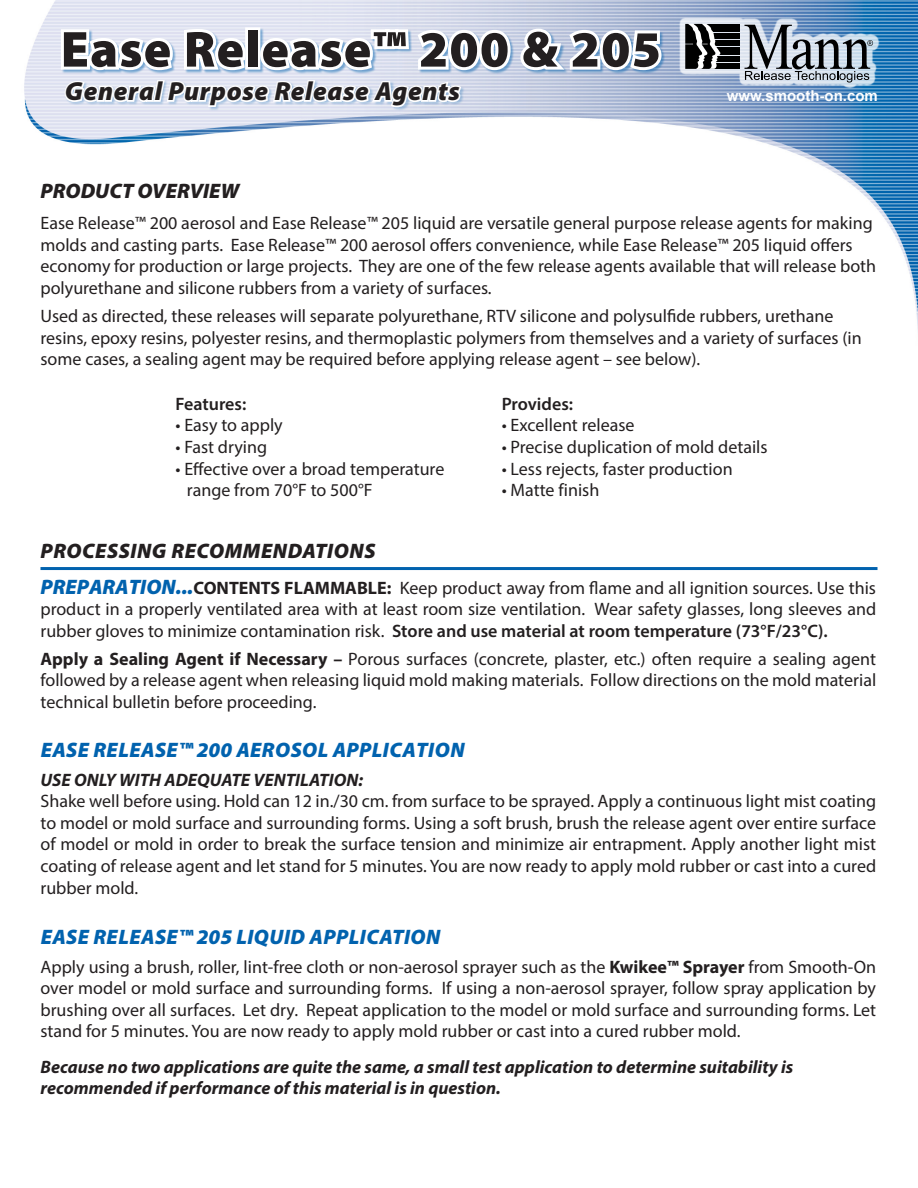
<style>
.page{position:relative;width:918px;height:1188px;background:#fff}
.page>*{position:absolute;margin:0;border:0;box-sizing:border-box;transform-origin:0 0}
.t1{font:900 51px "Myriad Pro";letter-spacing:.025em;color:#231f20}
.t2{font:italic 900 26.25px "Myriad Pro";letter-spacing:.025em;color:#231f20}
.t3{font:italic 900 21px "Myriad Pro";letter-spacing:.02em;color:#0162ae}
.t4{font:italic 900 21px "Myriad Pro";letter-spacing:.025em;color:#231f20}
.t5{font:italic 900 21px "Myriad Pro";color:#231f20}
.t6{font:18px/21.6px "Myriad Pro";color:#231f20;text-align:justify}
.t7{font:italic 700 18px/21.6px "Myriad Pro";color:#231f20}
.t8{font:600 18px "Myriad Pro";color:#231f20}
.t9{font:700 15px "Arial";color:#fff}
.s1{font-weight:900;font-style:italic;font-size:21px;color:#0162ae}
.s2{font-weight:700}
.s3{font-weight:600}
</style>
<div class="page">
<img style="left:24px;top:0;width:894px;height:330px">
<svg style="left:58px;top:22px;width:607px;height:96px"></svg>
<hr style="left:40px;top:567px;width:838px;height:3px;background:#0162ae">
<div style="left:679px;top:17px;width:200px;height:72px;background:#fff;opacity:.75"></div>
<hr style="left:706px;top:24px;width:33px;height:1px;background:#000">
<hr style="left:706px;top:68px;width:33px;height:1px;background:#000">
<hr style="left:706px;top:26px;width:33px;height:1px;background:#000">
<hr style="left:706px;top:29px;width:33px;height:1px;background:#000">
<hr style="left:706px;top:31px;width:33px;height:1px;background:#000">
<hr style="left:706px;top:33px;width:33px;height:1px;background:#000">
<hr style="left:706px;top:35px;width:33px;height:2px;background:#000">
<hr style="left:706px;top:38px;width:33px;height:1px;background:#000">
<hr style="left:706px;top:40px;width:33px;height:1px;background:#000">
<hr style="left:706px;top:42px;width:33px;height:2px;background:#000">
<hr style="left:706px;top:45px;width:33px;height:1px;background:#000">
<hr style="left:706px;top:47px;width:33px;height:1px;background:#000">
<hr style="left:706px;top:49px;width:33px;height:1px;background:#000">
<hr style="left:706px;top:51px;width:33px;height:2px;background:#000">
<hr style="left:706px;top:54px;width:33px;height:1px;background:#000">
<hr style="left:706px;top:56px;width:33px;height:1px;background:#000">
<hr style="left:706px;top:58px;width:33px;height:2px;background:#000">
<hr style="left:706px;top:61px;width:33px;height:1px;background:#000">
<hr style="left:706px;top:63px;width:33px;height:1px;background:#000">
<hr style="left:706px;top:65px;width:33px;height:2px;background:#000">
<svg style="left:685px;top:24px;width:36px;height:45px"></svg>
<svg style="left:745px;top:25px;width:128px;height:58px;background:#8d9aa8"></svg>
<p class="t1" style="left:61px;top:15px;width:602px">Ease Release™ 200 &amp; 205</p>
<p class="t2" style="left:65px;top:74px;width:397px">General Purpose Release Agents</p>
<p class="t9" style="left:727px;top:85px;width:153px">www.smooth-on.com</p>
<p class="t5" style="left:40px;top:177px;width:200px">PRODUCT OVERVIEW</p>
<p class="t6" style="left:40px;top:212px;width:837px;text-align:left">Ease Release™ 200 aerosol and Ease Release™ 205 liquid are versatile general purpose release agents for making molds and casting parts. Ease Release™ 200 aerosol offers convenience, while Ease Release™ 205 liquid offers economy for production or large projects. They are one of the few release agents available that will release both polyurethane and silicone rubbers from a variety of surfaces.</p>
<p class="t6" style="left:40px;top:305px;width:823px;text-align:left">Used as directed, these releases will separate polyurethane, RTV silicone and polysulfide rubbers, urethane resins, epoxy resins, polyester resins, and thermoplastic polymers from themselves and a variety of surfaces (in some cases, a sealing agent may be required before applying release agent – see below).</p>
<p class="t8" style="left:176px;top:392px;width:72px">Features:</p>
<p class="t6" style="left:176px;top:414px;width:109px">• Easy to apply</p>
<p class="t6" style="left:176px;top:436px;width:93px">• Fast drying</p>
<p class="t6" style="left:187px;top:458px;width:259px;text-indent:-11px">• Effective over a broad temperature range from 70°F to 500°F</p>
<p class="t8" style="left:502px;top:392px;width:73px">Provides:</p>
<p class="t6" style="left:502px;top:414px;width:134px">• Excellent release</p>
<p class="t6" style="left:502px;top:436px;width:267px">• Precise duplication of mold details</p>
<p class="t6" style="left:502px;top:458px;width:232px">• Less rejects, faster production</p>
<p class="t6" style="left:502px;top:479px;width:99px">• Matte finish</p>
<p class="t4" style="left:40px;top:537px;width:336px">PROCESSING RECOMMENDATIONS</p>
<p class="t6" style="left:40px;top:576px;width:837px"><span class="s1">PREPARATION...</span><span class="s2">CONTENTS FLAMMABLE:</span> Keep product away from flame and all ignition sources. Use this product in a properly ventilated area with at least room size ventilation. Wear safety glasses, long sleeves and rubber gloves to minimize contamination risk. <span class="s3">Store and use material at room temperature (73°F/23°C).</span></p>
<p class="t6" style="left:40px;top:648px;width:837px"><span class="s2">Apply a Sealing Agent if Necessary –</span> Porous surfaces (concrete, plaster, etc.) often require a sealing agent followed by a release agent when releasing liquid mold making materials. Follow directions on the mold material technical bulletin before proceeding.</p>
<p class="t3" style="left:41px;top:736px;width:425px">EASE RELEASE™ 200 AEROSOL APPLICATION</p>
<p class="t7" style="left:40px;top:768px;width:324px">USE ONLY WITH ADEQUATE VENTILATION:</p>
<p class="t6" style="left:40px;top:790px;width:837px">Shake well before using. Hold can 12 in./30 cm. from surface to be sprayed. Apply a continuous light mist coating to model or mold surface and surrounding forms. Using a soft brush, brush the release agent over entire surface of model or mold in order to break the surface tension and minimize air entrapment. Apply another light mist coating of release agent and let stand for 5 minutes. You are now ready to apply mold rubber or cast into a cured rubber mold.</p>
<p class="t3" style="left:41px;top:923px;width:401px">EASE RELEASE™ 205 LIQUID APPLICATION</p>
<p class="t6" style="left:40px;top:955px;width:837px">Apply using a brush, roller, lint-free cloth or non-aerosol sprayer such as the <span class="s2">Kwikee™ Sprayer</span> from Smooth-On over model or mold surface and surrounding forms. If using a non-aerosol sprayer, follow spray application by brushing over all surfaces. Let dry. Repeat application to the model or mold surface and surrounding forms. Let stand for 5 minutes. You are now ready to apply mold rubber or cast into a cured rubber mold.</p>
<p class="t7" style="left:40px;top:1055px;width:754px">Because no two applications are quite the same, a small test application to determine suitability is recommended if performance of this material is in question.</p>
</div>
